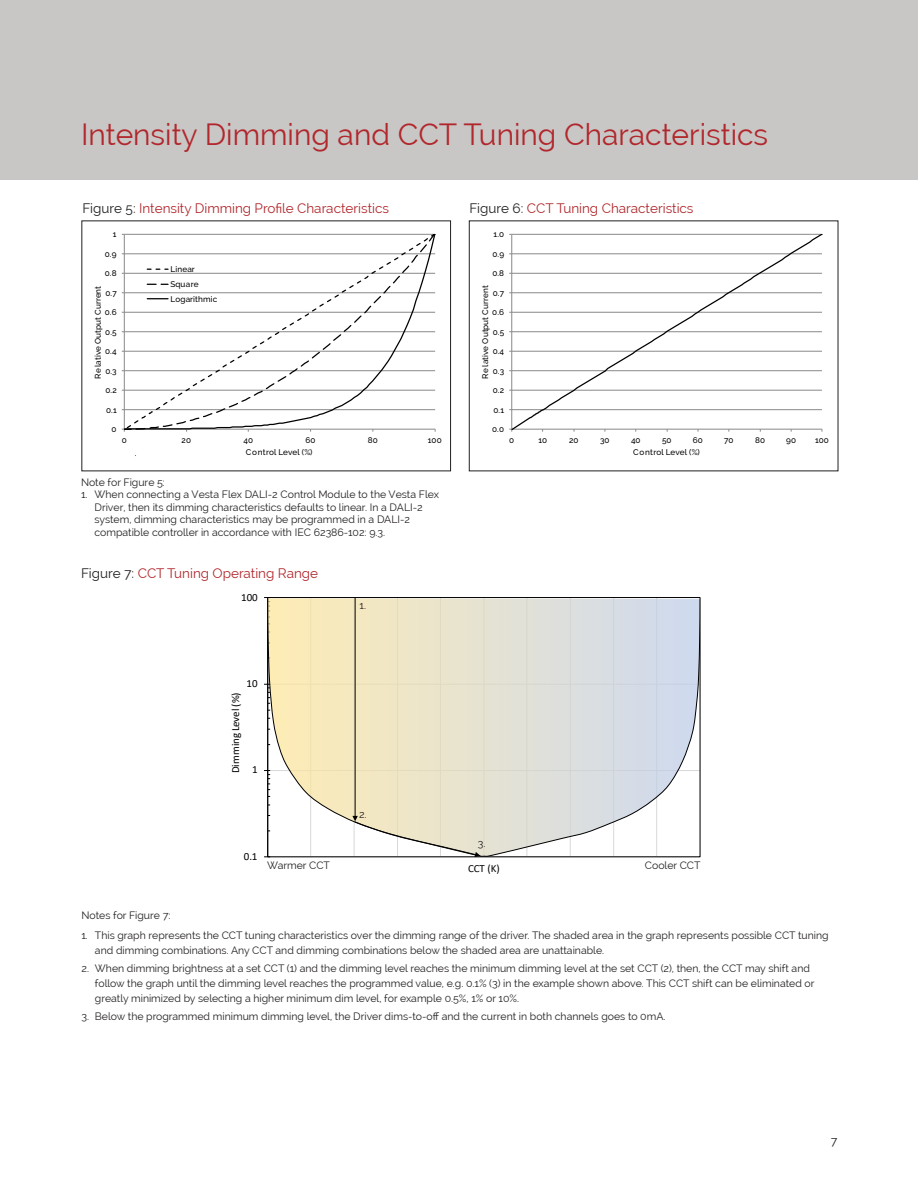
<style>
.page{position:relative;width:918px;height:1188px;background:#fff}
.page>*{position:absolute;margin:0;border:0;box-sizing:border-box;transform-origin:0 0}
.section_header{font:30px "Raleway";color:#b1272c}
.main_text_block{font:13.5px "Raleway";color:#b1272c}
.t1{font:12px "Raleway";color:#231f20}
.t2{font:10.95px "Calibri";letter-spacing:-.005em;color:#000}
.main_text_block-2{font:10.5px/15px "Raleway";color:#231f20}
.t3{font:500 8.25px "Raleway";letter-spacing:.015em;color:#000}
.t4{font:500 8.1px/14.7px "Raleway";letter-spacing:.015em;color:#000}
.s1{color:#231f20}
</style>
<div class="page">
<div style="left:0;top:0;width:918px;height:180px;background:#c8c7c6"></div>
<hr style="left:700px;top:598px;width:1px;height:259px;background:#d9d9d9">
<svg style="left:267px;top:598px;width:433px;height:260px;background:#e5e2d4"></svg>
<hr style="left:355px;top:598px;width:1px;height:218px;background:#000">
<svg style="left:352px;top:816px;width:128px;height:41px"></svg>
<hr style="left:124px;top:429px;width:311px;height:1px;background:#898989">
<svg style="left:124px;top:234px;width:311px;height:195px"></svg>
<svg style="left:147px;top:269px;width:21px;height:1px"></svg>
<svg style="left:147px;top:284px;width:21px;height:1px"></svg>
<svg style="left:147px;top:298px;width:21px;height:1px"></svg>
<hr style="left:512px;top:429px;width:310px;height:1px;background:#898989">
<svg style="left:511px;top:234px;width:311px;height:195px"></svg>
<p class="section_header" style="left:81px;top:117px;width:689px">Intensity Dimming and CCT Tuning Characteristics</p>
<p class="main_text_block" style="left:82px;top:201px;width:308px"><span class="s1">Figure 5:</span> Intensity Dimming Profile Characteristics</p>
<p class="main_text_block" style="left:469px;top:201px;width:226px"><span class="s1">Figure 6:</span> CCT Tuning Characteristics</p>
<p class="t4" style="left:113px;top:227px;width:5px">1</p>
<p class="t4" style="left:105px;top:246px;width:13px">0.9</p>
<p class="t4" style="left:105px;top:266px;width:13px">0.8</p>
<p class="t3" style="left:93px;top:379px;width:95px;rotate:-90deg">Relative Output Current</p>
<p class="t4" style="left:105px;top:285px;width:13px">0.7</p>
<p class="t4" style="left:105px;top:305px;width:13px">0.6</p>
<p class="t4" style="left:105px;top:324px;width:13px">0.5</p>
<p class="t4" style="left:105px;top:344px;width:13px">0.4</p>
<p class="t4" style="left:105px;top:363px;width:13px">0.3</p>
<p class="t4" style="left:105px;top:383px;width:13px">0.2</p>
<p class="t4" style="left:106px;top:403px;width:12px">0.1</p>
<p class="t4" style="left:112px;top:422px;width:7px">0</p>
<p class="t4" style="left:171px;top:262px;width:48px">Linear<br>Square<br>Logarithmic</p>
<p class="t4" style="left:122px;top:433px;width:7px">0</p>
<p class="t4" style="left:182px;top:433px;width:11px">20</p>
<p class="t4" style="left:244px;top:433px;width:11px">40</p>
<p class="t4" style="left:306px;top:433px;width:12px">60</p>
<p class="t4" style="left:368px;top:433px;width:12px">80</p>
<p class="t4" style="left:428px;top:433px;width:15px">100</p>
<p class="t4" style="left:246px;top:445px;width:68px">Control Level (%)</p>
<p class="main_text_block-2" style="left:81px;top:474px;width:86px">Note for Figure 5:</p>
<p class="main_text_block-2" style="left:94px;top:488px;width:346px;line-height:12.6px;text-indent:-14px">1. When connecting a Vesta Flex DALI-2 Control Module to the Vesta Flex<br>Driver, then its dimming characteristics defaults to linear. In a DALI-2 system, dimming characteristics may be programmed in a DALI-2</p>
<p class="main_text_block-2" style="left:94px;top:525px;width:292px">compatible controller in accordance with IEC 62386-102: 9.3.</p>
<p class="main_text_block" style="left:81px;top:566px;width:239px"><span class="s1">Figure 7:</span> CCT Tuning Operating Range</p>
<p class="t2" style="left:241px;top:589px;width:18px">100</p>
<p class="t2" style="left:247px;top:676px;width:13px">10</p>
<p class="t2" style="left:228px;top:773px;width:83px;rotate:-90deg">Dimming Level (%)</p>
<p class="t2" style="left:252px;top:762px;width:7px">1</p>
<p class="main_text_block-2" style="left:360px;top:598px;width:8px">1.</p>
<p class="main_text_block-2" style="left:359px;top:807px;width:9px">2.</p>
<p class="t4" style="left:494px;top:227px;width:12px">1.0</p>
<p class="t4" style="left:492px;top:246px;width:13px">0.9</p>
<p class="t4" style="left:492px;top:266px;width:13px">0.8</p>
<p class="t3" style="left:480px;top:379px;width:95px;rotate:-90deg">Relative Output Current</p>
<p class="t4" style="left:493px;top:285px;width:13px">0.7</p>
<p class="t4" style="left:492px;top:305px;width:13px">0.6</p>
<p class="t4" style="left:493px;top:324px;width:13px">0.5</p>
<p class="t4" style="left:493px;top:344px;width:13px">0.4</p>
<p class="t4" style="left:493px;top:363px;width:13px">0.3</p>
<p class="t4" style="left:493px;top:383px;width:13px">0.2</p>
<p class="t4" style="left:494px;top:402px;width:12px">0.1</p>
<p class="t4" style="left:492px;top:422px;width:13px">0.0</p>
<p class="t4" style="left:509px;top:432px;width:7px">0</p>
<p class="t4" style="left:538px;top:432px;width:10px">10</p>
<p class="t4" style="left:569px;top:432px;width:11px">20</p>
<p class="t4" style="left:600px;top:432px;width:11px">30</p>
<p class="t4" style="left:631px;top:432px;width:11px">40</p>
<p class="t4" style="left:662px;top:432px;width:11px">50</p>
<p class="t4" style="left:693px;top:432px;width:12px">60</p>
<p class="t4" style="left:724px;top:432px;width:11px">70</p>
<p class="t4" style="left:755px;top:432px;width:12px">80</p>
<p class="t4" style="left:786px;top:432px;width:12px">90</p>
<p class="t4" style="left:815px;top:432px;width:15px">100</p>
<p class="t4" style="left:633px;top:445px;width:68px">Control Level (%)</p>
<p class="main_text_block-2" style="left:478px;top:836px;width:9px">3.</p>
<p class="t2" style="left:244px;top:849px;width:15px">0.1</p>
<p class="main_text_block-2" style="left:267px;top:858px;width:64px">Warmer CCT</p>
<p class="main_text_block-2" style="left:645px;top:858px;width:57px">Cooler CCT</p>
<p class="t2" style="left:468px;top:861px;width:33px">CCT (K)</p>
<p class="main_text_block-2" style="left:81px;top:908px;width:91px">Notes for Figure 7:</p>
<p class="main_text_block-2" style="left:95px;top:927px;width:735px;text-indent:-14px">1. This graph represents the CCT tuning characteristics over the dimming range of the driver. The shaded area in the graph represents possible CCT tuning and dimming combinations. Any CCT and dimming combinations below the shaded area are unattainable.</p>
<p class="main_text_block-2" style="left:95px;top:960px;width:721px;text-indent:-14px">2. When dimming brightness at a set CCT (1) and the dimming level reaches the minimum dimming level at the set CCT (2), then, the CCT may shift and follow the graph until the dimming level reaches the programmed value, e.g. 0.1% (3) in the example shown above. This CCT shift can be eliminated or greatly minimized by selecting a higher minimum dim level, for example 0.5%, 1% or 10%.</p>
<p class="main_text_block-2" style="left:81px;top:1008px;width:586px">3. Below the programmed minimum dimming level, the Driver dims-to-off and the current in both channels goes to 0mA.</p>
<p class="t1" style="left:831px;top:1134px;width:8px">7</p>
</div>
